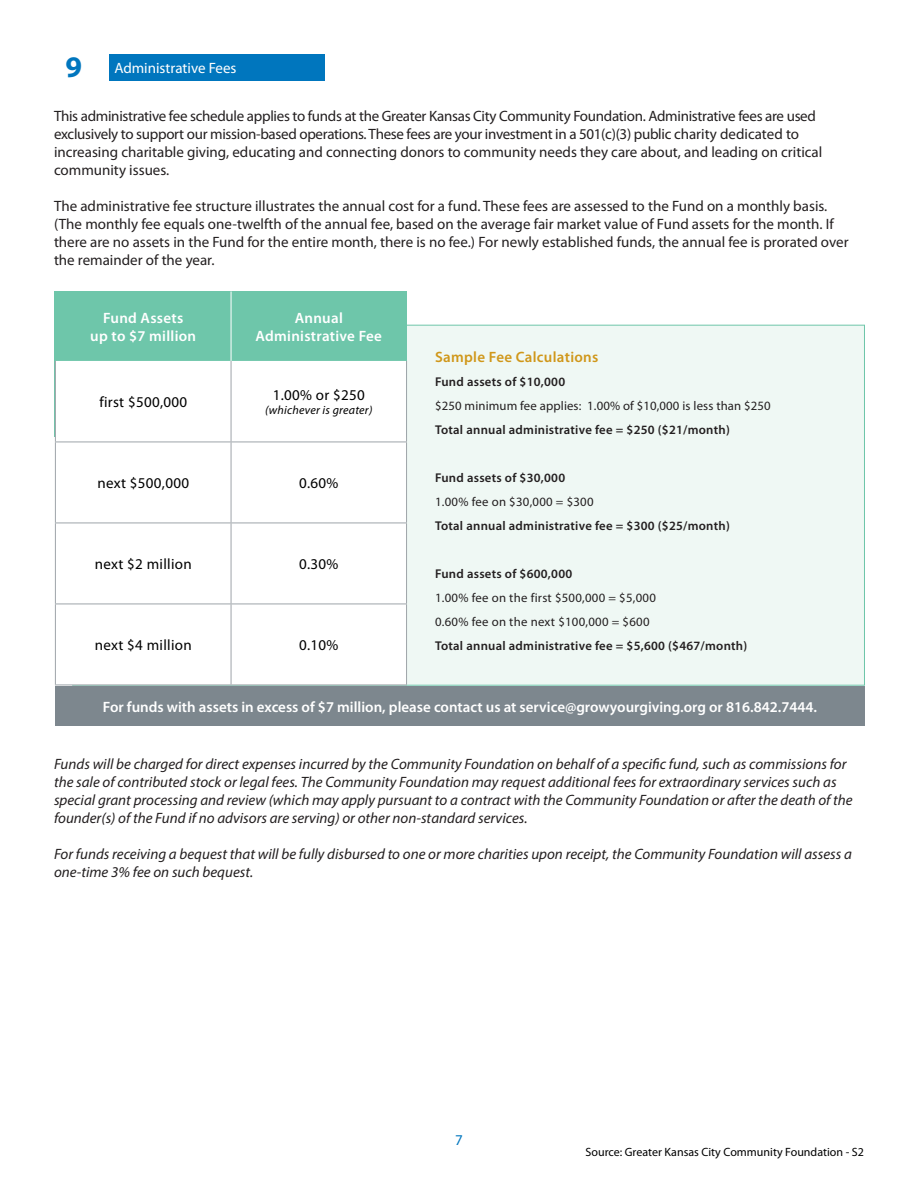
<style>
.page{position:relative;width:918px;height:1188px;background:#fff}
.page>*{position:absolute;margin:0;border:0;box-sizing:border-box;transform-origin:0 0}
.t1{font:700 30px "Myriad Pro";color:#0076be}
.t2{font:italic 15px/18px "Myriad Pro";color:#231f20}
.t3{font:15px/18px "Myriad Pro";color:#231f20}
.t4{font:15px/18px "Myriad Pro";letter-spacing:-.02em;color:#231f20}
.t5{font:600 15px "Myriad Pro";color:#fff}
.t6{font:15px "Myriad Pro";letter-spacing:.02em;color:#000}
.t7{font:600 15px "Myriad Pro";letter-spacing:.02em;color:#fff}
.t8{font:15px "Myriad Pro";color:#fff}
.t9{font:600 15px "Myriad Pro";letter-spacing:.02em;color:#d0971a}
.t10{font:15px "Myriad Pro";color:#0076be}
.t11{font:600 12.75px "Myriad Pro";letter-spacing:.02em;color:#231f20}
.t12{font:12.75px "Myriad Pro";letter-spacing:.02em;color:#231f20}
.t13{font:12px "Myriad Pro";color:#000}
.t14{font:italic 12px "Myriad Pro";letter-spacing:.02em;color:#000}
</style>
<div class="page">
<div style="left:109px;top:54px;width:216px;height:27px;background:#0076be"></div>
<div style="left:72px;top:325px;width:793px;height:361px;background:#eff8f4;border:1px solid #6ec6aa"></div>
<div style="left:55px;top:291px;width:352px;height:146px;background:#6ec6aa"></div>
<div style="left:56px;top:361px;width:350px;height:323px;background:#fff"></div>
<hr style="left:231px;top:291px;width:1px;height:70px;background:#fff">
<hr style="left:55px;top:442px;width:1px;height:80px;background:#9ea4a9">
<hr style="left:231px;top:442px;width:1px;height:80px;background:#9ea4a9">
<hr style="left:406px;top:442px;width:1px;height:80px;background:#9ea4a9">
<hr style="left:55px;top:522px;width:176px;height:1px;background:#9ea4a9">
<hr style="left:55px;top:523px;width:1px;height:80px;background:#9ea4a9">
<hr style="left:231px;top:522px;width:176px;height:1px;background:#9ea4a9">
<hr style="left:231px;top:523px;width:1px;height:80px;background:#9ea4a9">
<hr style="left:406px;top:523px;width:1px;height:80px;background:#9ea4a9">
<hr style="left:55px;top:603px;width:176px;height:1px;background:#9ea4a9">
<hr style="left:55px;top:604px;width:1px;height:80px;background:#9ea4a9">
<hr style="left:231px;top:603px;width:176px;height:1px;background:#9ea4a9">
<hr style="left:231px;top:604px;width:1px;height:80px;background:#9ea4a9">
<hr style="left:406px;top:604px;width:1px;height:80px;background:#9ea4a9">
<hr style="left:55px;top:684px;width:176px;height:1px;background:#9ea4a9">
<hr style="left:231px;top:684px;width:176px;height:1px;background:#9ea4a9">
<hr style="left:55px;top:361px;width:1px;height:80px;background:#9ea4a9">
<hr style="left:231px;top:361px;width:1px;height:80px;background:#9ea4a9">
<hr style="left:406px;top:361px;width:1px;height:80px;background:#9ea4a9">
<hr style="left:55px;top:441px;width:176px;height:1px;background:#9ea4a9">
<hr style="left:231px;top:441px;width:176px;height:1px;background:#9ea4a9">
<div style="left:55px;top:686px;width:810px;height:40px;background:#7d878e"></div>
<p class="t1" style="left:66px;top:47px;width:18px">9</p>
<p class="t8" style="left:114px;top:59px;width:124px">Administrative Fees</p>
<p class="t8" style="left:65px;top:59px;width:124px">Administrative Fees</p>
<p class="t4" style="left:54px;top:107px;width:770px">This administrative fee schedule applies to funds at the Greater Kansas City Community Foundation. Administrative fees are used exclusively to support our mission-based operations. These fees are your investment in a 501(c)(3) public charity dedicated to increasing charitable giving, educating and connecting donors to community needs they care about, and leading on critical community issues.</p>
<p class="t3" style="left:54px;top:197px;width:775px">The administrative fee structure illustrates the annual cost for a fund. These fees are assessed to the Fund on a monthly basis.</p>
<p class="t3" style="left:54px;top:215px;width:796px">(The monthly fee equals one-twelfth of the annual fee, based on the average fair market value of Fund assets for the month. If there are no assets in the Fund for the entire month, there is no fee.) For newly established funds, the annual fee is prorated over the remainder of the year.</p>
<p class="t7" style="left:103px;top:308px;width:82px">Fund Assets</p>
<p class="t7" style="left:90px;top:326px;width:107px">up to $7 million</p>
<p class="t6" style="left:99px;top:393px;width:89px">first $500,000</p>
<p class="t5" style="left:295px;top:308px;width:50px">Annual</p>
<p class="t7" style="left:256px;top:326px;width:128px">Administrative Fee</p>
<p class="t6" style="left:273px;top:386px;width:93px">1.00% or $250</p>
<p class="t14" style="left:265px;top:403px;width:109px">(whichever is greater)</p>
<p class="t6" style="left:97px;top:474px;width:93px">next $500,000</p>
<p class="t6" style="left:299px;top:474px;width:41px">0.60%</p>
<p class="t6" style="left:95px;top:555px;width:99px">next $2 million</p>
<p class="t6" style="left:299px;top:555px;width:41px">0.30%</p>
<p class="t6" style="left:95px;top:636px;width:99px">next $4 million</p>
<p class="t6" style="left:299px;top:636px;width:41px">0.10%</p>
<p class="t9" style="left:435px;top:348px;width:165px">Sample Fee Calculations</p>
<p class="t11" style="left:435px;top:374px;width:132px">Fund assets of $10,000</p>
<p class="t12" style="left:435px;top:398px;width:337px">$250 minimum fee applies: 1.00% of $10,000 is less than $250</p>
<p class="t11" style="left:435px;top:422px;width:296px">Total annual administrative fee = $250 ($21/month)</p>
<p class="t11" style="left:435px;top:470px;width:132px">Fund assets of $30,000</p>
<p class="t12" style="left:435px;top:494px;width:160px">1.00% fee on $30,000 = $300</p>
<p class="t11" style="left:435px;top:518px;width:296px">Total annual administrative fee = $300 ($25/month)</p>
<p class="t11" style="left:435px;top:566px;width:139px">Fund assets of $600,000</p>
<p class="t12" style="left:435px;top:590px;width:222px">1.00% fee on the first $500,000 = $5,000</p>
<p class="t12" style="left:435px;top:614px;width:216px">0.60% fee on the next $100,000 = $600</p>
<p class="t11" style="left:435px;top:638px;width:314px">Total annual administrative fee = $5,600 ($467/month)</p>
<p class="t5" style="left:103px;top:697px;width:716px">For funds with assets in excess of $7 million, please contact us at service@growyourgiving.org or 816.842.7444.</p>
<p class="t2" style="left:54px;top:755px;width:800px">Funds will be charged for direct expenses incurred by the Community Foundation on behalf of a specific fund, such as commissions for the sale of contributed stock or legal fees. The Community Foundation may request additional fees for extraordinary services such as special grant processing and review (which may apply pursuant to a contract with the Community Foundation or after the death of the founder(s) of the Fund if no advisors are serving) or other non-standard services.</p>
<p class="t2" style="left:54px;top:845px;width:799px">For funds receiving a bequest that will be fully disbursed to one or more charities upon receipt, the Community Foundation will assess a one-time 3% fee on such bequest.</p>
<p class="t10" style="left:455px;top:1131px;width:9px">7</p>
<p class="t13" style="left:586px;top:1145px;width:280px">Source: Greater Kansas City Community Foundation - S2</p>
</div>
